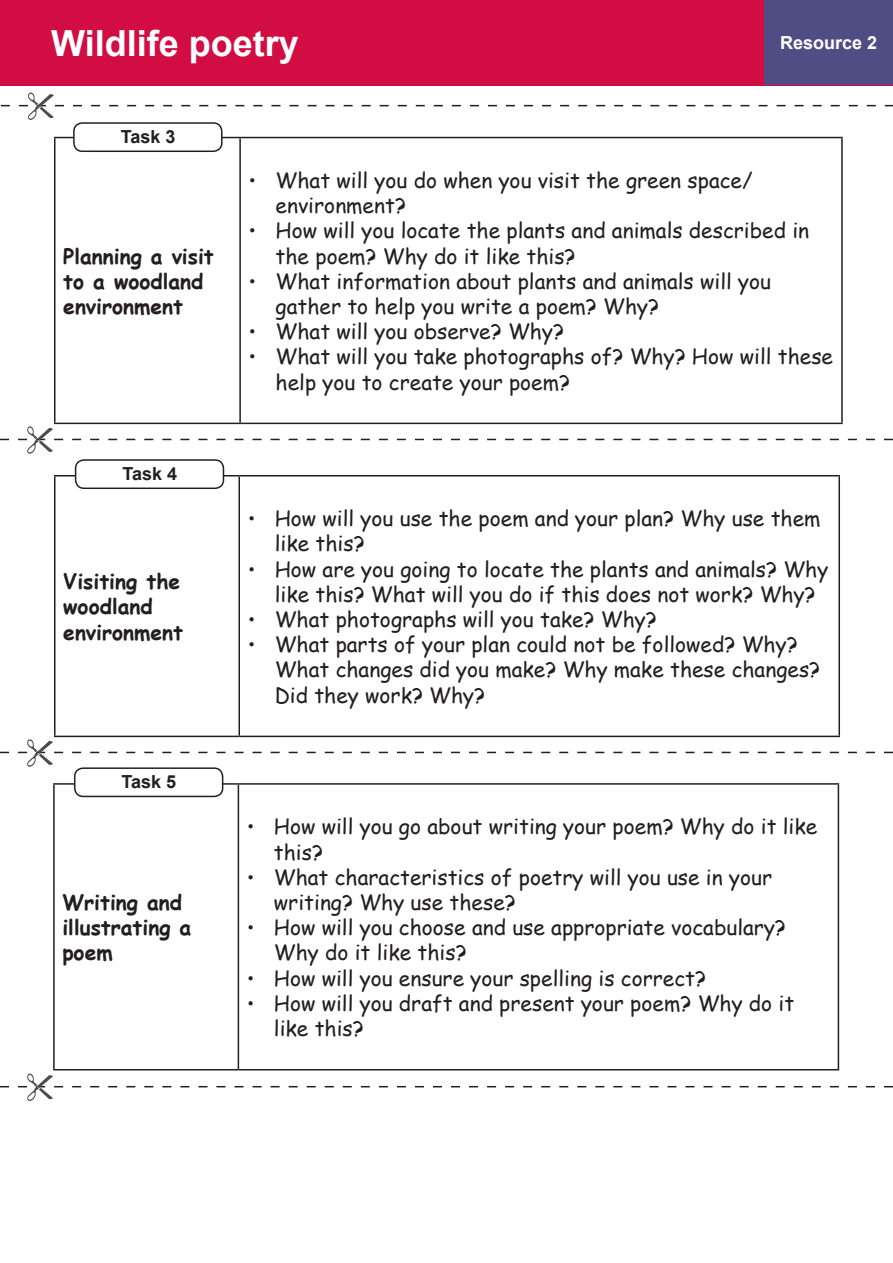
<style>
.page{position:relative;width:893px;height:1263px;background:#fff}
.page>*{position:absolute;margin:0;border:0;box-sizing:border-box;transform-origin:0 0}
.t1{font:700 36px "Arial";color:#fff}
.t2{font:21px/25.2px "Comic Sans MS";color:#231f20}
.t3{font:700 21px/25.2px "Comic Sans MS";color:#231f20}
.t4{font:700 18px "Arial";color:#231f20}
.t5{font:700 18px "Arial";color:#fff}
</style>
<div class="page">
<div style="left:0;top:0;width:893px;height:85px;background:#d20d44"></div>
<div style="left:764px;top:0;width:129px;height:85px;background:#504d85"></div>
<svg style="left:1px;top:93px;width:892px;height:27px"></svg>
<hr style="left:54px;top:137px;width:186px;height:1px;background:#231f20">
<hr style="left:54px;top:138px;width:2px;height:285px;background:#231f20">
<hr style="left:240px;top:137px;width:603px;height:1px;background:#231f20">
<hr style="left:239px;top:138px;width:2px;height:285px;background:#231f20">
<hr style="left:841px;top:138px;width:2px;height:285px;background:#231f20">
<hr style="left:54px;top:423px;width:186px;height:1px;background:#231f20">
<hr style="left:240px;top:423px;width:603px;height:1px;background:#231f20">
<svg style="left:0;top:426px;width:893px;height:28px"></svg>
<div style="left:74px;top:123px;width:148px;height:28px;background:#fff;border-radius:9px"></div>
<div style="left:73px;top:122px;width:150px;height:30px;border:2px solid #231f20;border-radius:9px"></div>
<hr style="left:54px;top:475px;width:185px;height:1px;background:#231f20">
<hr style="left:54px;top:476px;width:2px;height:260px;background:#231f20">
<hr style="left:239px;top:475px;width:601px;height:1px;background:#231f20">
<hr style="left:238px;top:476px;width:2px;height:260px;background:#231f20">
<hr style="left:838px;top:476px;width:2px;height:260px;background:#231f20">
<hr style="left:54px;top:736px;width:185px;height:1px;background:#231f20">
<hr style="left:239px;top:736px;width:601px;height:1px;background:#231f20">
<div style="left:76px;top:460px;width:147px;height:28px;background:#fff;border-radius:9px"></div>
<div style="left:75px;top:459px;width:149px;height:30px;border:2px solid #231f20;border-radius:9px"></div>
<svg style="left:0;top:739px;width:893px;height:28px"></svg>
<hr style="left:53px;top:783px;width:185px;height:2px;background:#231f20">
<hr style="left:53px;top:785px;width:2px;height:284px;background:#231f20">
<hr style="left:238px;top:783px;width:601px;height:2px;background:#231f20">
<hr style="left:238px;top:785px;width:1px;height:284px;background:#231f20">
<hr style="left:838px;top:785px;width:1px;height:284px;background:#231f20">
<hr style="left:53px;top:1069px;width:185px;height:1px;background:#231f20">
<hr style="left:238px;top:1069px;width:601px;height:1px;background:#231f20">
<div style="left:75px;top:768px;width:148px;height:28px;background:#fff;border-radius:9px"></div>
<div style="left:74px;top:767px;width:149px;height:30px;border:2px solid #231f20;border-radius:9px"></div>
<svg style="left:0;top:1073px;width:893px;height:28px"></svg>
<h1 class="t1" style="left:51px;top:19px;width:249px">Wildlife poetry</h1>
<p class="t5" style="left:780px;top:31px;width:99px">Resource 2</p>
<p class="t4" style="left:121px;top:125px;width:56px">Task 3</p>
<p class="t3" style="left:63px;top:243px;width:152px">Planning a visit to a woodland environment</p>
<p class="t4" style="left:122px;top:462px;width:56px">Task 4</p>
<p class="t3" style="left:63px;top:568px;width:121px">Visiting the woodland environment</p>
<p class="t4" style="left:122px;top:770px;width:56px">Task 5</p>
<p class="t3" style="left:62px;top:889px;width:130px">Writing and illustrating a poem</p>
<p class="t2" style="left:276px;top:167px;width:479px;text-indent:-27px">• What will you do when you visit the green space/ environment?</p>
<p class="t2" style="left:276px;top:218px;width:535px;text-indent:-27px">• How will you locate the plants and animals described in the poem? Why do it like this?</p>
<p class="t2" style="left:276px;top:268px;width:497px;text-indent:-27px">• What information about plants and animals will you gather to help you write a poem? Why?</p>
<p class="t2" style="left:249px;top:318px;width:317px">• What will you observe? Why?</p>
<p class="t2" style="left:276px;top:344px;width:559px;text-indent:-27px">• What will you take photographs of? Why? How will these help you to create your poem?</p>
<p class="t2" style="left:275px;top:505px;width:547px;text-indent:-27px">• How will you use the poem and your plan? Why use them like this?</p>
<p class="t2" style="left:275px;top:556px;width:555px;text-indent:-27px">• How are you going to locate the plants and animals? Why like this? What will you do if this does not work? Why?</p>
<p class="t2" style="left:248px;top:606px;width:411px">• What photographs will you take? Why?</p>
<p class="t2" style="left:275px;top:631px;width:547px;text-indent:-27px">• What parts of your plan could not be followed? Why?<br>What changes did you make? Why make these changes?<br>Did they work? Why?</p>
<p class="t2" style="left:274px;top:813px;width:545px;text-indent:-27px">• How will you go about writing your poem? Why do it like this?</p>
<p class="t2" style="left:274px;top:864px;width:500px;text-indent:-27px">• What characteristics of poetry will you use in your writing? Why use these?</p>
<p class="t2" style="left:274px;top:914px;width:514px;text-indent:-27px">• How will you choose and use appropriate vocabulary?<br>Why do it like this?</p>
<p class="t2" style="left:247px;top:965px;width:461px">• How will you ensure your spelling is correct?</p>
<p class="t2" style="left:274px;top:990px;width:522px;text-indent:-27px">• How will you draft and present your poem? Why do it like this?</p>
</div>
